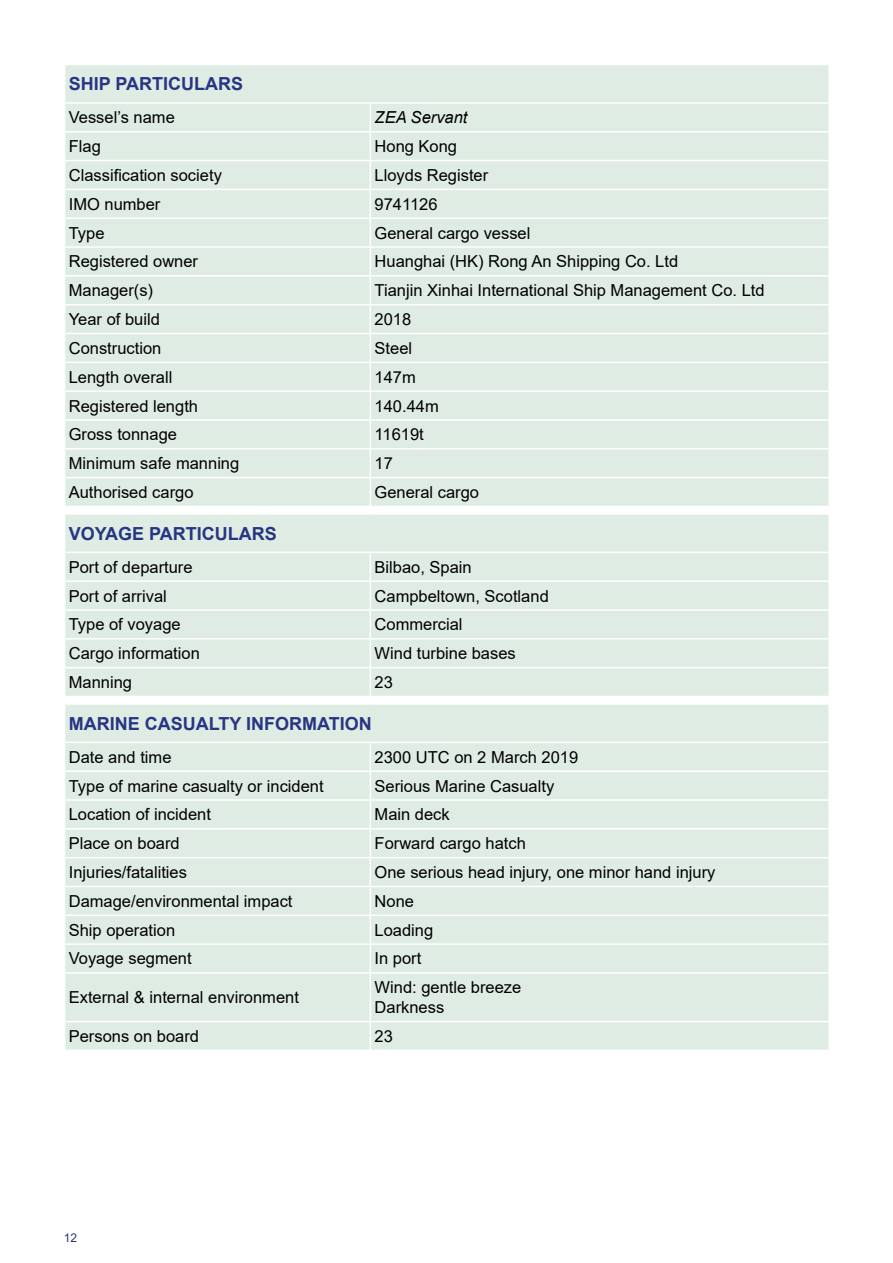
<style>
.page{position:relative;width:893px;height:1263px;background:#fff}
.page>*{position:absolute;margin:0;border:0;box-sizing:border-box;transform-origin:0 0}
._3_5_Table_Heading{font:700 18px "Arial";color:#283583}
._3_5_Table_Text{font:16.5px "Arial MT2";color:#000}
._3_5_Table_Text-2{font:16.5px "Arial";color:#000}
._3_5_Table_Text-3{font:italic 16.5px "Arial";color:#000}
.t1{font:12px "Arial MT2";color:#283583}
</style>
<div class="page">
<div style="left:65px;top:65px;width:763px;height:441px;background:#dfece3"></div>
<hr style="left:64px;top:131px;width:306px;height:1px;background:#fff">
<hr style="left:370px;top:131px;width:460px;height:1px;background:#fff">
<hr style="left:64px;top:160px;width:306px;height:1px;background:#fff">
<hr style="left:370px;top:160px;width:460px;height:1px;background:#fff">
<hr style="left:64px;top:189px;width:306px;height:1px;background:#fff">
<hr style="left:370px;top:189px;width:460px;height:1px;background:#fff">
<hr style="left:64px;top:217px;width:306px;height:2px;background:#fff">
<hr style="left:370px;top:217px;width:460px;height:2px;background:#fff">
<hr style="left:64px;top:246px;width:306px;height:2px;background:#fff">
<hr style="left:370px;top:246px;width:460px;height:2px;background:#fff">
<hr style="left:64px;top:275px;width:306px;height:2px;background:#fff">
<hr style="left:370px;top:275px;width:460px;height:2px;background:#fff">
<hr style="left:64px;top:304px;width:306px;height:1px;background:#fff">
<hr style="left:370px;top:304px;width:460px;height:1px;background:#fff">
<hr style="left:64px;top:333px;width:306px;height:1px;background:#fff">
<hr style="left:370px;top:333px;width:460px;height:1px;background:#fff">
<hr style="left:64px;top:362px;width:306px;height:1px;background:#fff">
<hr style="left:370px;top:362px;width:460px;height:1px;background:#fff">
<hr style="left:64px;top:390px;width:306px;height:2px;background:#fff">
<hr style="left:370px;top:390px;width:460px;height:2px;background:#fff">
<hr style="left:64px;top:419px;width:306px;height:2px;background:#fff">
<hr style="left:370px;top:419px;width:460px;height:2px;background:#fff">
<hr style="left:64px;top:448px;width:306px;height:2px;background:#fff">
<hr style="left:370px;top:448px;width:460px;height:2px;background:#fff">
<hr style="left:64px;top:477px;width:306px;height:1px;background:#fff">
<hr style="left:370px;top:477px;width:460px;height:1px;background:#fff">
<svg style="left:370px;top:104px;width:1px;height:402px"></svg>
<hr style="left:64px;top:102px;width:306px;height:2px;background:#fff">
<hr style="left:370px;top:102px;width:460px;height:2px;background:#fff">
<div style="left:65px;top:515px;width:763px;height:181px;background:#dfece3"></div>
<hr style="left:64px;top:580px;width:306px;height:2px;background:#fff">
<hr style="left:370px;top:580px;width:460px;height:2px;background:#fff">
<hr style="left:64px;top:609px;width:306px;height:2px;background:#fff">
<hr style="left:370px;top:609px;width:460px;height:2px;background:#fff">
<hr style="left:64px;top:638px;width:306px;height:1px;background:#fff">
<hr style="left:370px;top:638px;width:460px;height:1px;background:#fff">
<hr style="left:64px;top:667px;width:306px;height:1px;background:#fff">
<hr style="left:370px;top:667px;width:460px;height:1px;background:#fff">
<svg style="left:370px;top:553px;width:1px;height:143px"></svg>
<hr style="left:64px;top:552px;width:306px;height:1px;background:#fff">
<hr style="left:370px;top:552px;width:460px;height:1px;background:#fff">
<div style="left:65px;top:705px;width:763px;height:345px;background:#dfece3"></div>
<hr style="left:64px;top:770px;width:306px;height:2px;background:#fff">
<hr style="left:370px;top:770px;width:460px;height:2px;background:#fff">
<hr style="left:64px;top:799px;width:306px;height:2px;background:#fff">
<hr style="left:370px;top:799px;width:460px;height:2px;background:#fff">
<hr style="left:64px;top:828px;width:306px;height:1px;background:#fff">
<hr style="left:370px;top:828px;width:460px;height:1px;background:#fff">
<hr style="left:64px;top:857px;width:306px;height:1px;background:#fff">
<hr style="left:370px;top:857px;width:460px;height:1px;background:#fff">
<hr style="left:64px;top:886px;width:306px;height:1px;background:#fff">
<hr style="left:370px;top:886px;width:460px;height:1px;background:#fff">
<hr style="left:64px;top:914px;width:306px;height:2px;background:#fff">
<hr style="left:370px;top:914px;width:460px;height:2px;background:#fff">
<hr style="left:64px;top:943px;width:306px;height:2px;background:#fff">
<hr style="left:370px;top:943px;width:460px;height:2px;background:#fff">
<svg style="left:370px;top:743px;width:1px;height:229px"></svg>
<hr style="left:64px;top:972px;width:306px;height:2px;background:#fff">
<hr style="left:370px;top:972px;width:460px;height:2px;background:#fff">
<hr style="left:370px;top:974px;width:1px;height:47px;background:#fff">
<hr style="left:64px;top:1021px;width:306px;height:1px;background:#fff">
<hr style="left:370px;top:1021px;width:460px;height:1px;background:#fff">
<svg style="left:370px;top:1022px;width:1px;height:28px"></svg>
<hr style="left:64px;top:742px;width:306px;height:1px;background:#fff">
<hr style="left:370px;top:742px;width:460px;height:1px;background:#fff">
<h2 class="_3_5_Table_Heading" style="left:69px;top:71px;width:176px">SHIP PARTICULARS</h2>
<p class="_3_5_Table_Text" style="left:69px;top:106px;width:108px">Vessel’s name</p>
<p class="_3_5_Table_Text-3" style="left:375px;top:107px;width:94px">ZEA Servant</p>
<p class="_3_5_Table_Text" style="left:69px;top:135px;width:34px">Flag</p>
<p class="_3_5_Table_Text" style="left:375px;top:135px;width:84px">Hong Kong</p>
<p class="_3_5_Table_Text-2" style="left:69px;top:164px;width:155px">Classification society</p>
<p class="_3_5_Table_Text" style="left:375px;top:164px;width:115px">Lloyds Register</p>
<p class="_3_5_Table_Text" style="left:69px;top:193px;width:93px">IMO number</p>
<p class="_3_5_Table_Text" style="left:375px;top:193px;width:65px">9741126</p>
<p class="_3_5_Table_Text" style="left:69px;top:221px;width:37px">Type</p>
<p class="_3_5_Table_Text" style="left:375px;top:221px;width:157px">General cargo vessel</p>
<p class="_3_5_Table_Text" style="left:69px;top:250px;width:131px">Registered owner</p>
<p class="_3_5_Table_Text" style="left:375px;top:250px;width:305px">Huanghai (HK) Rong An Shipping Co. Ltd</p>
<p class="_3_5_Table_Text" style="left:69px;top:279px;width:86px">Manager(s)</p>
<p class="_3_5_Table_Text" style="left:375px;top:279px;width:392px">Tianjin Xinhai International Ship Management Co. Ltd</p>
<p class="_3_5_Table_Text" style="left:69px;top:308px;width:93px">Year of build</p>
<p class="_3_5_Table_Text" style="left:375px;top:308px;width:38px">2018</p>
<p class="_3_5_Table_Text" style="left:69px;top:337px;width:94px">Construction</p>
<p class="_3_5_Table_Text" style="left:375px;top:337px;width:39px">Steel</p>
<p class="_3_5_Table_Text" style="left:69px;top:366px;width:105px">Length overall</p>
<p class="_3_5_Table_Text" style="left:375px;top:366px;width:43px">147m</p>
<p class="_3_5_Table_Text" style="left:69px;top:394px;width:131px">Registered length</p>
<p class="_3_5_Table_Text" style="left:375px;top:394px;width:66px">140.44m</p>
<p class="_3_5_Table_Text" style="left:69px;top:423px;width:110px">Gross tonnage</p>
<p class="_3_5_Table_Text" style="left:375px;top:423px;width:51px">11619t</p>
<p class="_3_5_Table_Text" style="left:69px;top:452px;width:172px">Minimum safe manning</p>
<p class="_3_5_Table_Text" style="left:375px;top:452px;width:20px">17</p>
<p class="_3_5_Table_Text" style="left:69px;top:481px;width:126px">Authorised cargo</p>
<p class="_3_5_Table_Text" style="left:375px;top:481px;width:106px">General cargo</p>
<h2 class="_3_5_Table_Heading" style="left:69px;top:521px;width:210px">VOYAGE PARTICULARS</h2>
<p class="_3_5_Table_Text" style="left:69px;top:555px;width:125px">Port of departure</p>
<p class="_3_5_Table_Text-2" style="left:375px;top:555px;width:99px">Bilbao, Spain</p>
<p class="_3_5_Table_Text" style="left:69px;top:584px;width:100px">Port of arrival</p>
<p class="_3_5_Table_Text" style="left:375px;top:584px;width:176px">Campbeltown, Scotland</p>
<p class="_3_5_Table_Text" style="left:69px;top:613px;width:113px">Type of voyage</p>
<p class="_3_5_Table_Text" style="left:375px;top:613px;width:89px">Commercial</p>
<p class="_3_5_Table_Text" style="left:69px;top:642px;width:133px">Cargo information</p>
<p class="_3_5_Table_Text" style="left:375px;top:642px;width:143px">Wind turbine bases</p>
<p class="_3_5_Table_Text" style="left:69px;top:671px;width:65px">Manning</p>
<p class="_3_5_Table_Text" style="left:375px;top:671px;width:20px">23</p>
<h2 class="_3_5_Table_Heading" style="left:69px;top:711px;width:304px">MARINE CASUALTY INFORMATION</h2>
<p class="_3_5_Table_Text" style="left:69px;top:745px;width:104px">Date and time</p>
<p class="_3_5_Table_Text" style="left:375px;top:745px;width:205px">2300 UTC on 2 March 2019</p>
<p class="_3_5_Table_Text" style="left:69px;top:774px;width:256px">Type of marine casualty or incident</p>
<p class="_3_5_Table_Text" style="left:375px;top:774px;width:181px">Serious Marine Casualty</p>
<p class="_3_5_Table_Text" style="left:69px;top:803px;width:144px">Location of incident</p>
<p class="_3_5_Table_Text" style="left:375px;top:803px;width:77px">Main deck</p>
<p class="_3_5_Table_Text" style="left:69px;top:832px;width:112px">Place on board</p>
<p class="_3_5_Table_Text" style="left:375px;top:832px;width:153px">Forward cargo hatch</p>
<p class="_3_5_Table_Text" style="left:69px;top:861px;width:120px">Injuries/fatalities</p>
<p class="_3_5_Table_Text" style="left:375px;top:861px;width:342px">One serious head injury, one minor hand injury</p>
<p class="_3_5_Table_Text" style="left:69px;top:890px;width:225px">Damage/environmental impact</p>
<p class="_3_5_Table_Text" style="left:375px;top:890px;width:41px">None</p>
<p class="_3_5_Table_Text" style="left:69px;top:918px;width:108px">Ship operation</p>
<p class="_3_5_Table_Text" style="left:375px;top:918px;width:60px">Loading</p>
<p class="_3_5_Table_Text" style="left:69px;top:947px;width:124px">Voyage segment</p>
<p class="_3_5_Table_Text" style="left:375px;top:947px;width:48px">In port</p>
<p class="_3_5_Table_Text" style="left:69px;top:986px;width:232px">External &amp; internal environment</p>
<p class="_3_5_Table_Text" style="left:375px;top:976px;width:148px">Wind: gentle breeze</p>
<p class="_3_5_Table_Text" style="left:375px;top:996px;width:71px">Darkness</p>
<p class="_3_5_Table_Text" style="left:69px;top:1025px;width:132px">Persons on board</p>
<p class="_3_5_Table_Text" style="left:375px;top:1025px;width:20px">23</p>
<p class="t1" style="left:64px;top:1229px;width:15px">12</p>
</div>
